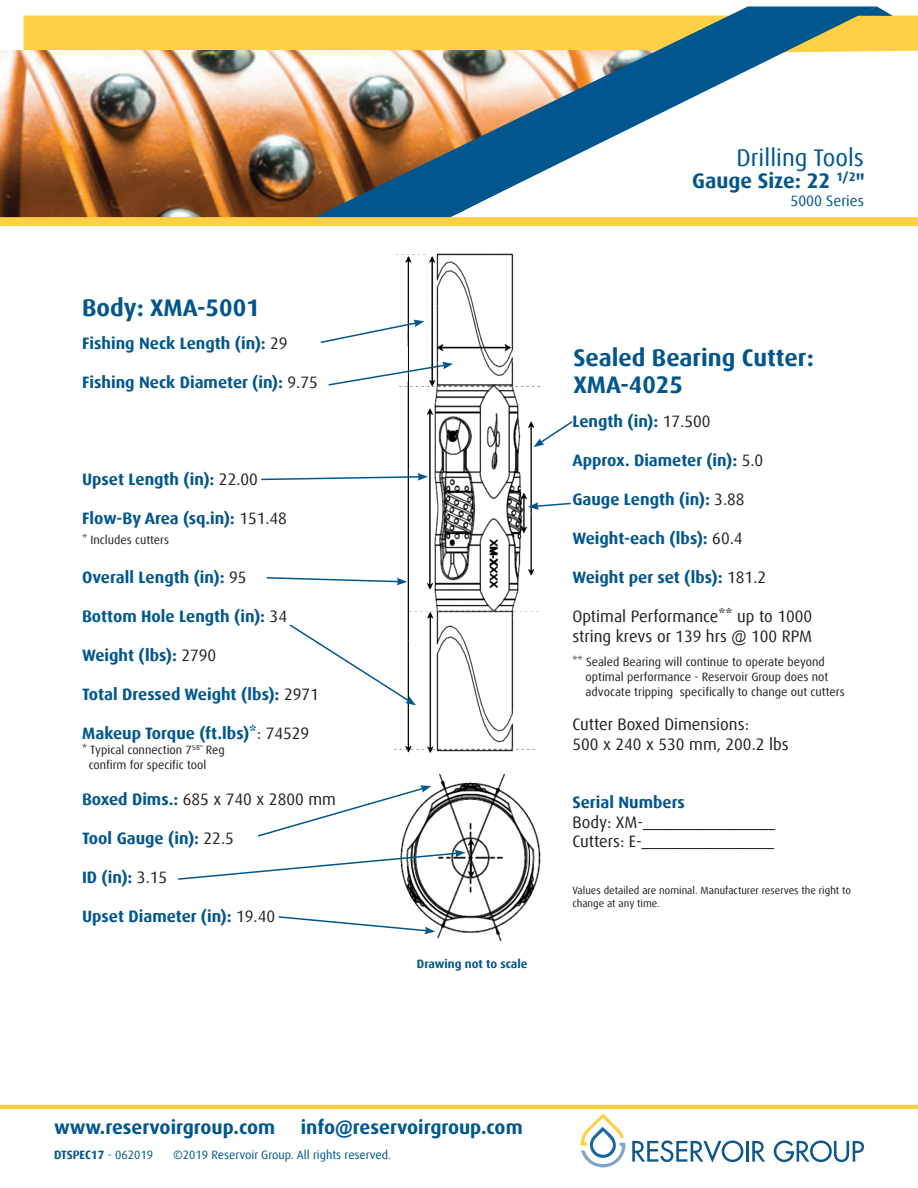
<style>
.page{position:relative;width:918px;height:1188px;background:#fff}
.page>*{position:absolute;margin:0;border:0;box-sizing:border-box;transform-origin:0 0}
.t1{font:700 24px "Dax Offc Pro";color:#00568d}
.t2{font:24px "Dax Offc Pro";color:#00568d}
.t3{font:700 21px "Dax Offc Pro";color:#00568d}
.t4{font:700 19.5px "Dax Pro";color:#00568d}
.t5{font:700 16.5px "Dax Offc Pro";color:#00568d}
.t6{font:16.5px "Dax Offc Pro";color:#231f20}
.t7{font:15px "Dax Offc Pro";color:#00568d}
.t8{font:12px "Dax Offc Pro";color:#231f20}
.t9{font:12px "Dax Offc Pro";color:#00568d}
.t10{font:700 12px "Dax Offc Pro";color:#00568d}
.t11{font:10.5px/13.5px "Dax Offc Pro";color:#231f20}
.s1{font-weight:400;color:#231f20}
.s2{font-weight:700;color:#00568d}
.s3{font-weight:400}
</style>
<div class="page">
<hr style="left:0;top:1105px;width:918px;height:4px;background:#ffcf45">
<div style="left:23px;top:16px;width:895px;height:35px;background:#ffcf45"></div>
<svg style="left:877px;top:6px;width:16px;height:10px"></svg>
<img style="left:0;top:50px;width:299px;height:167px">
<svg style="left:299px;top:6px;width:578px;height:211px"></svg>
<div style="left:0;top:217px;width:918px;height:9px;background:#ffcf45"></div>
<svg style="left:381px;top:54px;width:421px;height:164px"></svg>
<img style="left:394px;top:253px;width:147px;height:688px">
<svg style="left:534px;top:420px;width:39px;height:27px"></svg>
<svg style="left:528px;top:502px;width:43px;height:8px"></svg>
<svg style="left:261px;top:473px;width:167px;height:8px"></svg>
<svg style="left:328px;top:362px;width:125px;height:25px"></svg>
<svg style="left:320px;top:320px;width:104px;height:24px"></svg>
<svg style="left:266px;top:576px;width:141px;height:9px"></svg>
<svg style="left:289px;top:623px;width:127px;height:82px"></svg>
<svg style="left:258px;top:785px;width:173px;height:53px"></svg>
<svg style="left:178px;top:850px;width:287px;height:31px"></svg>
<svg style="left:278px;top:915px;width:157px;height:19px"></svg>
<svg style="left:581px;top:1114px;width:45px;height:53px"></svg>
<svg style="left:632px;top:1140px;width:111px;height:23px"></svg>
<hr style="left:746px;top:1141px;width:2px;height:21px;background:#0c588e">
<svg style="left:752px;top:1141px;width:13px;height:21px"></svg>
<svg style="left:774px;top:1140px;width:90px;height:22px"></svg>
<p class="t1" style="left:82px;top:292px;width:179px">Body: XMA-5001</p>
<p class="t5" style="left:82px;top:332px;width:207px">Fishing Neck Length (in): <span class="s1">29</span></p>
<p class="t5" style="left:82px;top:371px;width:237px">Fishing Neck Diameter (in): <span class="s1">9.75</span></p>
<p class="t5" style="left:82px;top:469px;width:177px">Upset Length (in): <span class="s1">22.00</span></p>
<p class="t5" style="left:82px;top:508px;width:206px">Flow-By Area (sq.in): <span class="s1">151.48</span></p>
<p class="t8" style="left:82px;top:532px;width:89px">* Includes cutters</p>
<p class="t5" style="left:82px;top:566px;width:166px">Overall Length (in): <span class="s1">95</span></p>
<p class="t5" style="left:82px;top:605px;width:206px">Bottom Hole Length (in): <span class="s1">34</span></p>
<p class="t5" style="left:82px;top:644px;width:136px">Weight (lbs): <span class="s1">2790</span></p>
<p class="t5" style="left:82px;top:683px;width:238px">Total Dressed Weight (lbs): <span class="s1">2971</span></p>
<p class="t5" style="left:82px;top:722px;width:229px">Makeup Torque (ft.lbs)*<span class="s1">: 74529</span></p>
<p class="t8" style="left:82px;top:742px;width:144px">* Typical connection 7<sup>5⁄8"</sup> Reg</p>
<p class="t8" style="left:89px;top:757px;width:119px">confirm for specific tool</p>
<p class="t6" style="left:82px;top:788px;width:255px"><span class="s2">Boxed Dims.:</span> 685 x 740 x 2800 mm</p>
<p class="t5" style="left:82px;top:827px;width:153px">Tool Gauge (in): <span class="s1">22.5</span></p>
<p class="t5" style="left:82px;top:866px;width:87px">ID (in): <span class="s1">3.15</span></p>
<p class="t5" style="left:82px;top:905px;width:195px">Upset Diameter (in): <span class="s1">19.40</span></p>
<p class="t2" style="left:737px;top:142px;width:129px">Drilling Tools</p>
<p class="t3" style="left:692px;top:167px;width:174px">Gauge Size: 22 <sup>1/2</sup>"</p>
<p class="t7" style="left:790px;top:191px;width:75px">5000 Series</p>
<p class="t10" style="left:417px;top:956px;width:112px">Drawing not to scale</p>
<p class="t1" style="left:573px;top:342px;width:242px">Sealed Bearing Cutter:</p>
<p class="t1" style="left:573px;top:369px;width:111px">XMA-4025</p>
<p class="t5" style="left:572px;top:411px;width:140px">Length (in): <span class="s1">17.500</span></p>
<p class="t5" style="left:572px;top:450px;width:192px">Approx. Diameter (in): <span class="s1">5.0</span></p>
<p class="t5" style="left:572px;top:489px;width:174px">Gauge Length (in): <span class="s1">3.88</span></p>
<p class="t5" style="left:572px;top:528px;width:172px">Weight-each (lbs): <span class="s1">60.4</span></p>
<p class="t5" style="left:572px;top:567px;width:195px">Weight per set (lbs): <span class="s1">181.2</span></p>
<p class="t6" style="left:572px;top:606px;width:241px">Optimal Performance** up to 1000</p>
<p class="t6" style="left:572px;top:626px;width:241px">string krevs or 139 hrs @ 100 RPM</p>
<p class="t8" style="left:572px;top:654px;width:254px">** Sealed Bearing will continue to operate beyond</p>
<p class="t8" style="left:586px;top:669px;width:244px">optimal performance - Reservoir Group does not</p>
<p class="t8" style="left:586px;top:684px;width:261px">advocate tripping specifically to change out cutters</p>
<p class="t6" style="left:572px;top:714px;width:178px">Cutter Boxed Dimensions:</p>
<p class="t6" style="left:572px;top:734px;width:218px">500 x 240 x 530 mm, 200.2 lbs</p>
<p class="t5" style="left:572px;top:792px;width:114px">Serial Numbers</p>
<p class="t6" style="left:572px;top:812px;width:204px">Body: XM-________________</p>
<p class="t6" style="left:572px;top:831px;width:203px">Cutters: E-________________</p>
<p class="t11" style="left:572px;top:884px;width:280px">Values detailed are nominal. Manufacturer reserves the right to change at any time.</p>
<p class="t4" style="left:54px;top:1115px;width:223px">www.reservoirgroup.com</p>
<p class="t4" style="left:301px;top:1115px;width:223px">info@reservoirgroup.com</p>
<p class="t10" style="left:54px;top:1147px;width:101px">DTSPEC17 <span class="s3">- 062019</span></p>
<p class="t9" style="left:173px;top:1147px;width:220px">©2019 Reservoir Group. All rights reserved.</p>
</div>
